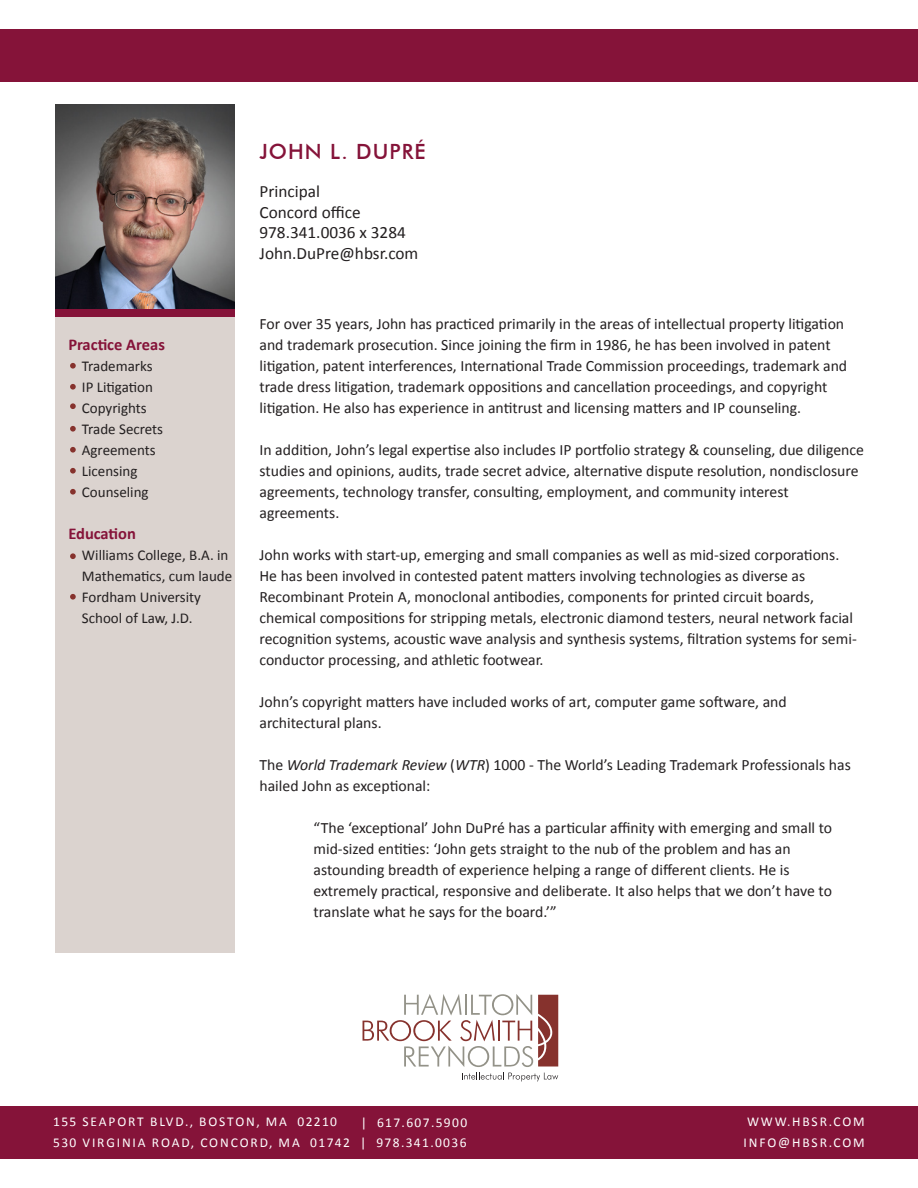
<style>
.page{position:relative;width:918px;height:1188px;background:#fff}
.page>*{position:absolute;margin:0;border:0;box-sizing:border-box;transform-origin:0 0}
.t1{font:500 21px "Futura BT";letter-spacing:.05em;color:#851339}
.t2{font:17.25px "Calibri";color:#231f20}
.t3{font:700 16.5px "Calibri";color:#851339}
.t4{font:15.75px/21px "Calibri";color:#231f20}
.t5{font:15px/21px "Calibri";color:#231f20}
.t6{font:13.5px "Calibri";letter-spacing:.13em;color:#fff}
.t7{font:13.5px "Calibri";letter-spacing:.1em;color:#fff}
.s1{font-style:italic}
</style>
<div class="page">
<svg style="left:363px;top:994px;width:195px;height:87px"></svg>
<div style="left:0;top:29px;width:918px;height:52px;background:#851339"></div>
<div style="left:0;top:1107px;width:918px;height:52px;background:#851339"></div>
<img style="left:55px;top:104px;width:180px;height:205px">
<div style="left:55px;top:317px;width:180px;height:636px;background:#dbd3cf"></div>
<div style="left:55px;top:309px;width:180px;height:8px;background:#851339"></div>
<svg style="left:70px;top:447px;width:6px;height:6px"></svg>
<svg style="left:70px;top:468px;width:6px;height:6px"></svg>
<svg style="left:70px;top:553px;width:6px;height:6px"></svg>
<svg style="left:70px;top:594px;width:6px;height:6px"></svg>
<svg style="left:70px;top:363px;width:6px;height:6px"></svg>
<svg style="left:70px;top:384px;width:6px;height:6px"></svg>
<svg style="left:70px;top:403px;width:6px;height:6px"></svg>
<svg style="left:70px;top:426px;width:6px;height:6px"></svg>
<svg style="left:70px;top:489px;width:6px;height:6px"></svg>
<p class="t1" style="left:260px;top:139px;width:168px">JOHN L. DUPRÉ</p>
<p class="t3" style="left:68px;top:334px;width:98px">Practice Areas</p>
<p class="t5" style="left:82px;top:355px;width:72px">Trademarks</p>
<p class="t5" style="left:82px;top:376px;width:72px">IP Litigation</p>
<p class="t5" style="left:82px;top:397px;width:66px">Copyrights</p>
<p class="t5" style="left:82px;top:418px;width:83px">Trade Secrets</p>
<p class="t5" style="left:82px;top:439px;width:75px">Agreements</p>
<p class="t5" style="left:82px;top:460px;width:57px">Licensing</p>
<p class="t5" style="left:82px;top:481px;width:68px">Counseling</p>
<p class="t3" style="left:68px;top:523px;width:69px">Education</p>
<p class="t5" style="left:82px;top:544px;width:152px">Williams College, B.A. in<br>Mathematics, cum laude</p>
<p class="t5" style="left:82px;top:586px;width:121px">Fordham University<br>School of Law, J.D.</p>
<p class="t2" style="left:260px;top:180px;width:62px">Principal</p>
<p class="t2" style="left:260px;top:201px;width:103px">Concord office</p>
<p class="t2" style="left:260px;top:222px;width:148px">978.341.0036 x 3284</p>
<p class="t2" style="left:260px;top:242px;width:160px">John.DuPre@hbsr.com</p>
<p class="t4" style="left:260px;top:313px;width:589px">For over 35 years, John has practiced primarily in the areas of intellectual property litigation and trademark prosecution. Since joining the firm in 1986, he has been involved in patent litigation, patent interferences, International Trade Commission proceedings, trademark and trade dress litigation, trademark oppositions and cancellation proceedings, and copyright litigation. He also has experience in antitrust and licensing matters and IP counseling.</p>
<p class="t4" style="left:260px;top:439px;width:606px">In addition, John’s legal expertise also includes IP portfolio strategy &amp; counseling, due diligence studies and opinions, audits, trade secret advice, alternative dispute resolution, nondisclosure agreements, technology transfer, consulting, employment, and community interest agreements.</p>
<p class="t4" style="left:260px;top:544px;width:599px">John works with start-up, emerging and small companies as well as mid-sized corporations.<br>He has been involved in contested patent matters involving technologies as diverse as Recombinant Protein A, monoclonal antibodies, components for printed circuit boards, chemical compositions for stripping metals, electronic diamond testers, neural network facial recognition systems, acoustic wave analysis and synthesis systems, filtration systems for semi&shy;conductor processing, and athletic footwear.</p>
<p class="t4" style="left:260px;top:691px;width:529px">John’s copyright matters have included works of art, computer game software, and architectural plans.</p>
<p class="t4" style="left:260px;top:754px;width:593px">The <span class="s1">World Trademark Review</span> (<span class="s1">WTR</span>) 1000 - The World’s Leading Trademark Professionals has hailed John as exceptional:</p>
<p class="t4" style="left:314px;top:817px;width:520px">“The ‘exceptional’ John DuPré has a particular affinity with emerging and small to mid-sized entities: ‘John gets straight to the nub of the problem and has an astounding breadth of experience helping a range of different clients. He is extremely practical, responsive and deliberate. It also helps that we don’t have to</p>
<p class="t4" style="left:314px;top:901px;width:245px">translate what he says for the board.’”</p>
<p class="t7" style="left:361px;top:1114px;width:108px">| 617.607.5900</p>
<p class="t6" style="left:53px;top:1113px;width:285px">155 SEAPORT BLVD., BOSTON, MA 02210</p>
<p class="t6" style="left:53px;top:1134px;width:415px">530 VIRGINIA ROAD, CONCORD, MA 01742 | 978.341.0036</p>
<p class="t6" style="left:747px;top:1113px;width:119px">WWW.HBSR.COM</p>
<p class="t6" style="left:744px;top:1134px;width:123px">INFO@HBSR.COM</p>
</div>
